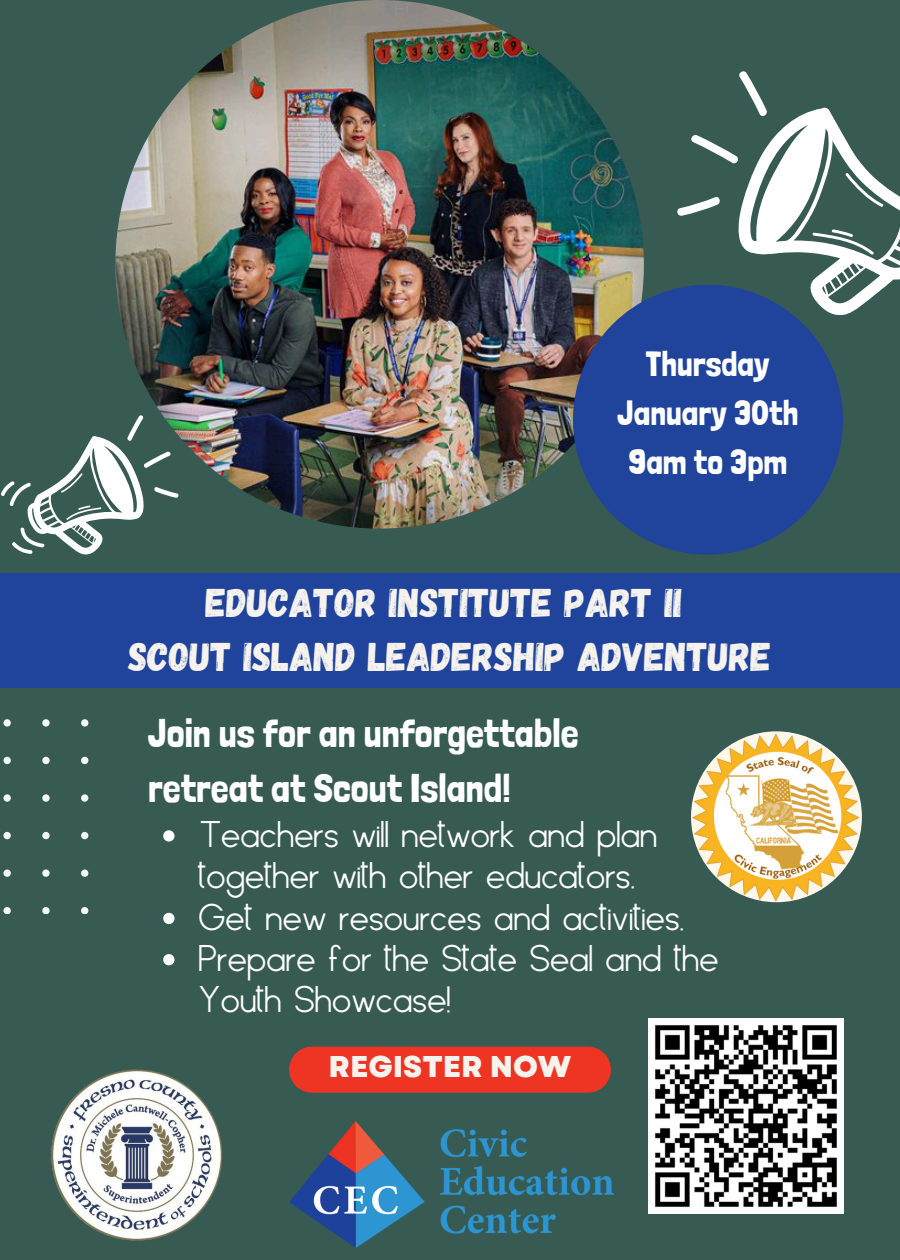
<style>
.page{position:relative;width:900px;height:1260px;background:#375b52}
.page>*{position:absolute;margin:0;border:0;box-sizing:border-box;transform-origin:0 0}
.t1{font:40px/54.5px "Gagalin";color:#f6f3ee;text-align:center}
.t2{font:40px/54.5px "Londrina Solid";color:#fff}
.t3{font:35px/48.8px "Londrina Solid";color:#fff;text-align:center}
.t4{font:300 30px/41.2px "Glasgow";color:#fff}
.t5{font:800 30px "Garet";color:#f6f3ee}
</style>
<div class="page">
<div style="left:289px;top:1047px;width:322px;height:46px;background:#ee3523"></div>
<div style="left:0;top:573px;width:900px;height:114px;background:#20439c"></div>
<svg style="left:1px;top:415px;width:178px;height:140px"></svg>
<svg style="left:675px;top:71px;width:225px;height:244px"></svg>
<svg style="left:3px;top:719px;width:85px;height:195px"></svg>
<img style="left:115px;top:0;width:529px;height:529px;border-radius:50%">
<img style="left:289px;top:1122px;width:324px;height:126px">
<div style="left:573px;top:285px;width:270px;height:270px;background:#20439c;border-radius:50%"></div>
<img style="left:51px;top:1070px;width:171px;height:171px;border-radius:50%">
<svg style="left:163px;top:830px;width:11px;height:12px"></svg>
<svg style="left:163px;top:913px;width:11px;height:11px"></svg>
<svg style="left:163px;top:954px;width:11px;height:11px"></svg>
<img style="left:691px;top:731px;width:171px;height:171px;border-radius:50%">
<img style="left:649px;top:1019px;width:195px;height:195px">
<p class="t3" style="left:618px;top:340px;width:182px">Thursday<br>January 30th<br>9am to 3pm</p>
<p class="t1" style="left:128px;top:573px;width:645px">EDUCATOR INSTITUTE PART II<br>SCOUT ISLAND LEADERSHIP ADVENTURE</p>
<h1 class="t2" style="left:148px;top:706px;width:432px">Join us for an unforgettable retreat at Scout Island!</h1>
<p class="t4" style="left:199px;top:815px;width:460px">Teachers will network and plan together with other educators.</p>
<h2 class="t4" style="left:199px;top:897px;width:487px">Get new resources and activities.</h2>
<p class="t4" style="left:199px;top:938px;width:522px">Prepare for the State Seal and the<br>Youth Showcase!</p>
<p class="t5" style="left:328px;top:1045px;width:245px">REGISTER NOW</p>
</div>
